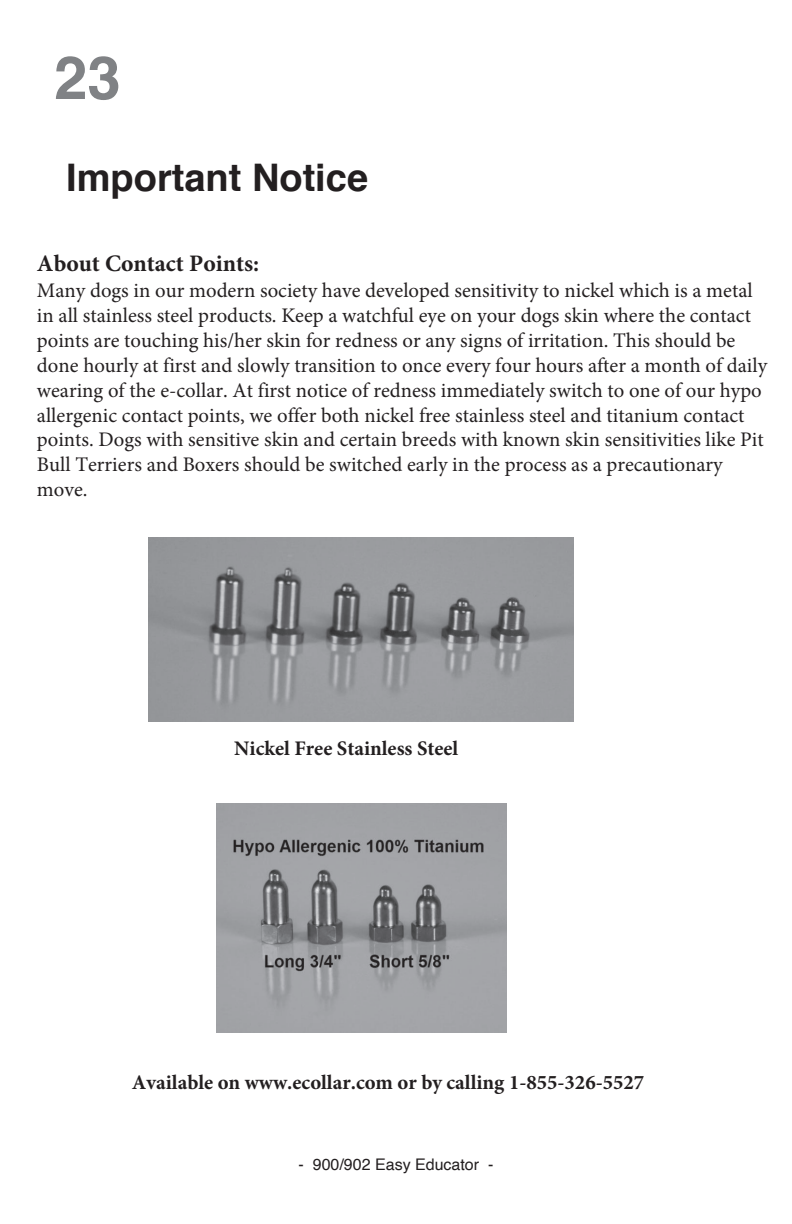
<style>
.page{position:relative;width:792px;height:1224px;background:#fff}
.page>*{position:absolute;margin:0;border:0;box-sizing:border-box;transform-origin:0 0}
.t1{font:700 60px "Helvetica";color:#808285}
.t2{font:700 38px "Helvetica";color:#231f20}
.t3{font:700 36.6px "Minion Pro";color:#231f20}
.t4{font:700 23.6px "Minion Pro";color:#231f20}
.t5{font:20.8px/24.8px "Minion Pro";color:#231f20}
.t6{font:700 20.8px "Minion Pro";color:#231f20}
.t7{font:16px "Helvetica";color:#231f20}
</style>
<div class="page">
<img style="left:149px;top:537px;width:425px;height:185px">
<img style="left:217px;top:804px;width:289px;height:228px">
<h1 class="t1" style="left:54px;top:29px;width:68px">23</h1>
<h3 class="t3" style="left:183px;top:149px;width:369px">IMPORTANT NOTICE</h3>
<h2 class="t2" style="left:66px;top:146px;width:303px">Important Notice</h2>
<p class="t4" style="left:37px;top:247px;width:224px">About Contact Points:</p>
<p class="t5" style="left:37px;top:278px;width:732px">Many dogs in our modern society have developed sensitivity to nickel which is a metal in all stainless steel products. Keep a watchful eye on your dogs skin where the contact points are touching his/her skin for redness or any signs of irritation. This should be done hourly at first and slowly transition to once every four hours after a month of daily wearing of the e-collar. At first notice of redness immediately switch to one of our hypo allergenic contact points, we offer both nickel free stainless steel and titanium contact points. Dogs with sensitive skin and certain breeds with known skin sensitivities like Pit Bull Terriers and Boxers should be switched early in the process as a precautionary move.</p>
<p class="t6" style="left:234px;top:733px;width:226px">Nickel Free Stainless Steel</p>
<p class="t6" style="left:132px;top:1068px;width:514px">Available on www.ecollar.com or by calling 1-855-326-5527</p>
<p class="t7" style="left:299px;top:1152px;width:196px">- 900/902 Easy Educator -</p>
</div>
